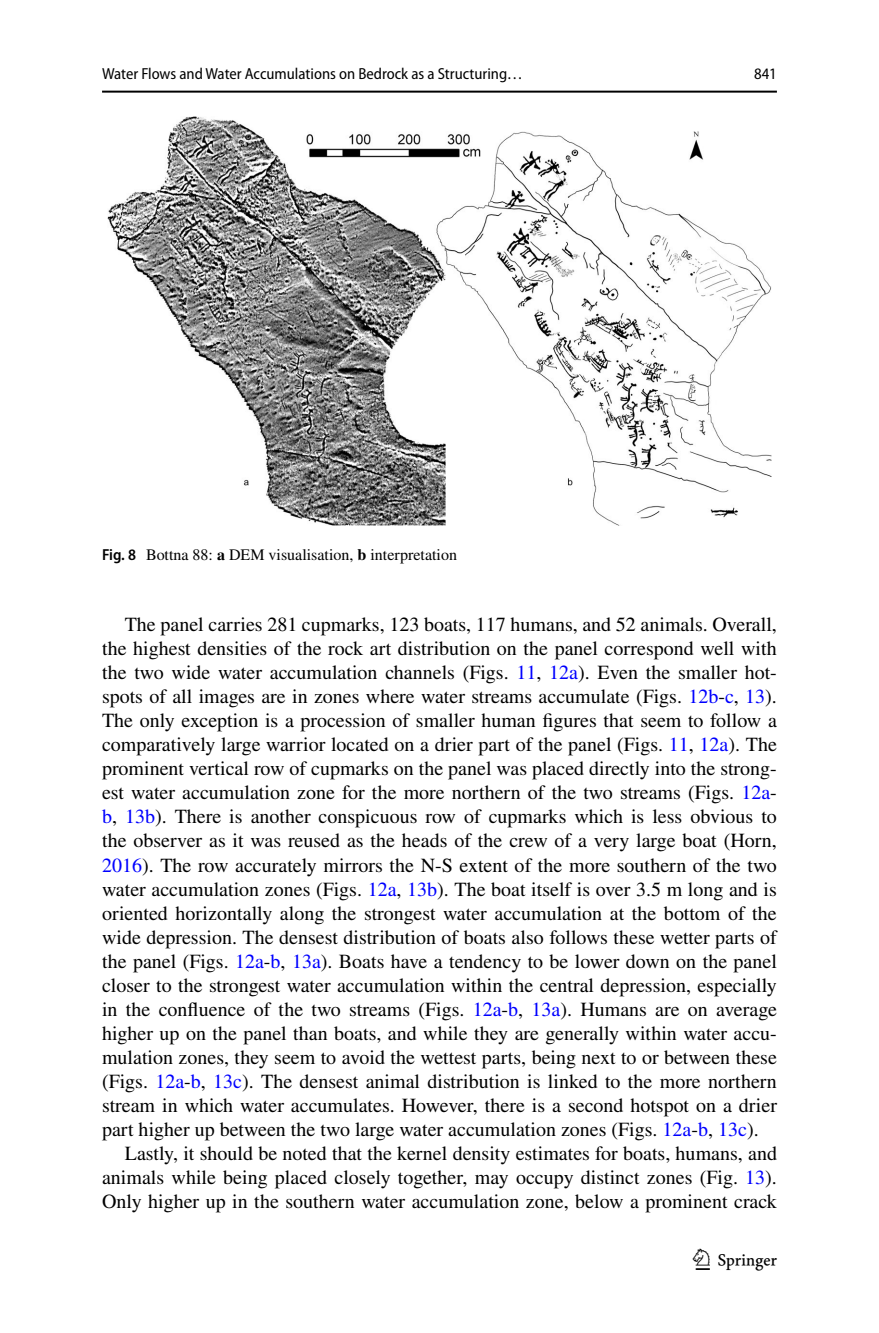
<style>
.page{position:relative;width:879px;height:1333px;background:#fff}
.page>*{position:absolute;margin:0;border:0;box-sizing:border-box;transform-origin:0 0}
.t1{font:30px "Springnew Regular 2";color:#000}
.t2{font:20px "STIX";color:#000}
.t3{font:16px "Myriad Pro Semi Cn 3";color:#000}
.t4{font:16px "STIX";color:#000}
.t5{font:semi-condensed 16px "Myriad Pro";color:#000}
.s1{font-family:"Myriad Pro";font-weight:600;font-stretch:semi-condensed}
.s2{font-weight:700}
.s3{color:#00f}
</style>
<div class="page">
<hr style="left:102px;top:91px;width:675px;height:2px;background:#000">
<img style="left:108px;top:116px;width:663px;height:409px">
<p class="t3" style="left:102px;top:65px;width:422px">Water Flows and Water Accumulations on Bedrock as a Structuring…</p>
<p class="t4" style="left:102px;top:544px;width:356px"><span class="s1">Fig. 8</span> Bottna 88: <span class="s2">a</span> DEM visualisation, <span class="s2">b</span> interpretation</p>
<p class="t5" style="left:754px;top:65px;width:24px">841</p>
<p class="t2" style="left:125px;top:611px;width:654px">The panel carries 281 cupmarks, 123 boats, 117 humans, and 52 animals. Overall,</p>
<p class="t2" style="left:102px;top:635px;width:676px">the highest densities of the rock art distribution on the panel correspond well with</p>
<p class="t2" style="left:102px;top:659px;width:676px">the two wide water accumulation channels (Figs. <span class="s3">11</span>, <span class="s3">12a</span>). Even the smaller hot-</p>
<p class="t2" style="left:102px;top:683px;width:676px">spots of all images are in zones where water streams accumulate (Figs. <span class="s3">12b</span>-<span class="s3">c</span>, <span class="s3">13</span>).</p>
<p class="t2" style="left:102px;top:707px;width:676px">The only exception is a procession of smaller human figures that seem to follow a</p>
<p class="t2" style="left:102px;top:731px;width:676px">comparatively large warrior located on a drier part of the panel (Figs. <span class="s3">11</span>, <span class="s3">12a</span>). The</p>
<p class="t2" style="left:102px;top:755px;width:676px">prominent vertical row of cupmarks on the panel was placed directly into the strong-</p>
<p class="t2" style="left:102px;top:779px;width:676px">est water accumulation zone for the more northern of the two streams (Figs. <span class="s3">12a</span>-</p>
<p class="t2" style="left:102px;top:803px;width:676px"><span class="s3">b</span>, <span class="s3">13b</span>). There is another conspicuous row of cupmarks which is less obvious to</p>
<p class="t2" style="left:102px;top:827px;width:676px">the observer as it was reused as the heads of the crew of a very large boat (Horn,</p>
<p class="t2" style="left:102px;top:851px;width:676px"><span class="s3">2016</span>). The row accurately mirrors the N-S extent of the more southern of the two</p>
<p class="t2" style="left:102px;top:875px;width:676px">water accumulation zones (Figs. <span class="s3">12a</span>, <span class="s3">13b</span>). The boat itself is over 3.5 m long and is</p>
<p class="t2" style="left:102px;top:899px;width:676px">oriented horizontally along the strongest water accumulation at the bottom of the</p>
<p class="t2" style="left:102px;top:923px;width:676px">wide depression. The densest distribution of boats also follows these wetter parts of</p>
<p class="t2" style="left:102px;top:947px;width:676px">the panel (Figs. <span class="s3">12a</span>-<span class="s3">b</span>, <span class="s3">13a</span>). Boats have a tendency to be lower down on the panel</p>
<p class="t2" style="left:102px;top:971px;width:676px">closer to the strongest water accumulation within the central depression, especially</p>
<p class="t2" style="left:102px;top:995px;width:676px">in the confluence of the two streams (Figs. <span class="s3">12a</span>-<span class="s3">b</span>, <span class="s3">13a</span>). Humans are on average</p>
<p class="t2" style="left:102px;top:1019px;width:676px">higher up on the panel than boats, and while they are generally within water accu-</p>
<p class="t2" style="left:102px;top:1043px;width:676px">mulation zones, they seem to avoid the wettest parts, being next to or between these</p>
<p class="t2" style="left:102px;top:1067px;width:676px">(Figs. <span class="s3">12a</span>-<span class="s3">b</span>, <span class="s3">13c</span>). The densest animal distribution is linked to the more northern</p>
<p class="t2" style="left:102px;top:1091px;width:676px">stream in which water accumulates. However, there is a second hotspot on a drier</p>
<p class="t2" style="left:102px;top:1115px;width:658px">part higher up between the two large water accumulation zones (Figs. <span class="s3">12a</span>-<span class="s3">b</span>, <span class="s3">13c</span>).</p>
<p class="t2" style="left:125px;top:1139px;width:654px">Lastly, it should be noted that the kernel density estimates for boats, humans, and</p>
<p class="t2" style="left:102px;top:1163px;width:676px">animals while being placed closely together, may occupy distinct zones (Fig. <span class="s3">13</span>).</p>
<p class="t2" style="left:102px;top:1187px;width:676px">Only higher up in the southern water accumulation zone, below a prominent crack</p>
<h1 class="t1" style="left:696px;top:1248px;width:83px">1 3</h1>
</div>
